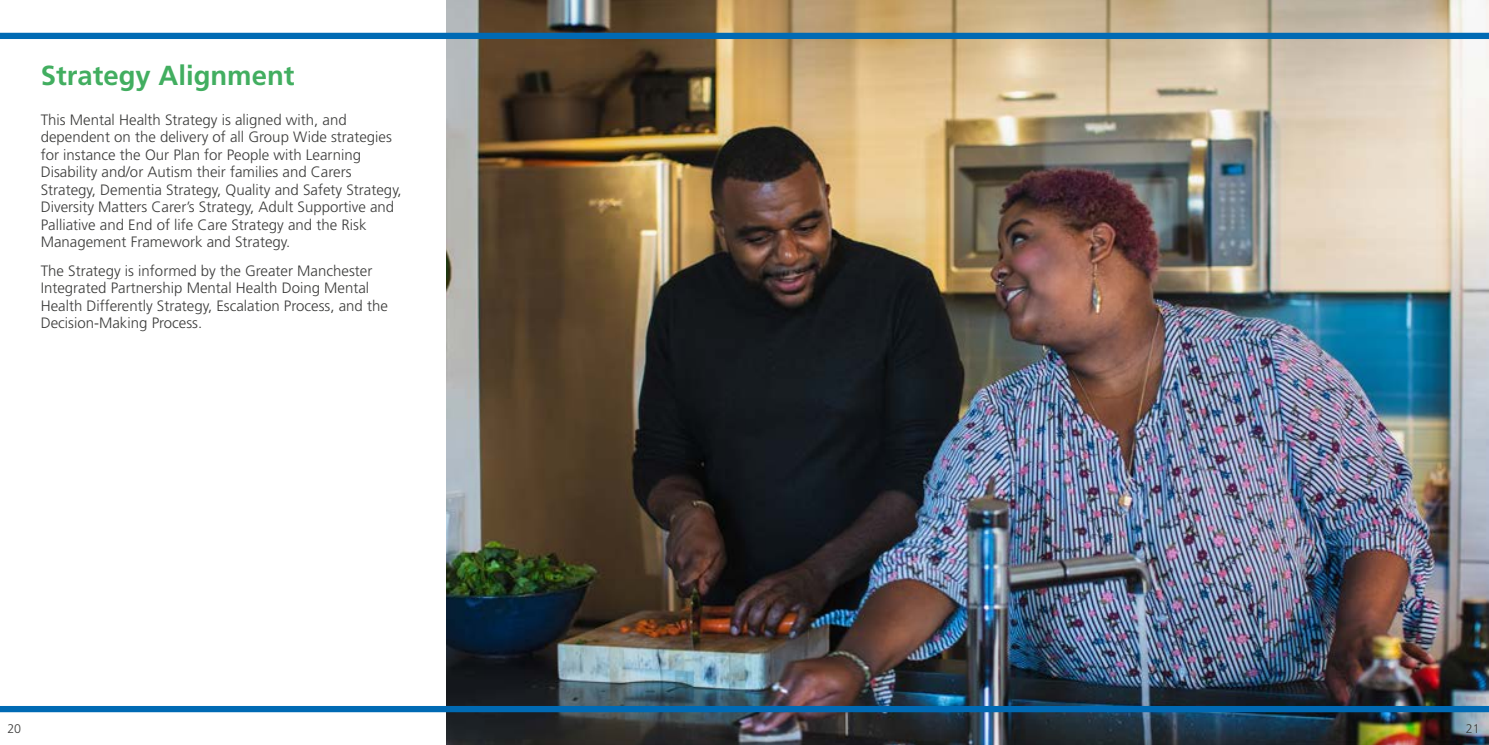
<style>
.page{position:relative;width:1489px;height:745px;background:#fff}
.page>*{position:absolute;margin:0;border:0;box-sizing:border-box;transform-origin:0 0}
.t1{font:700 27.5px "Frutiger LT Std";color:#42ae60}
.t2{font:300 15px/17.5px "Frutiger LT Std";color:#3c3c3b}
.t3{font:300 12.5px "Frutiger LT Std";color:#3c3c3b}
</style>
<div class="page">
<img style="left:446px;top:0;width:1042px;height:744px">
<div style="left:0;top:705px;width:1488px;height:6px;background:#006ab4"></div>
<div style="left:0;top:33px;width:1488px;height:6px;background:#006ab4"></div>
<h1 class="t1" style="left:41px;top:58px;width:255px">Strategy Alignment</h1>
<p class="t2" style="left:41px;top:111px;width:362px">This Mental Health Strategy is aligned with, and dependent on the delivery of all Group Wide strategies for instance the Our Plan for People with Learning Disability and/or Autism their families and Carers Strategy, Dementia Strategy, Quality and Safety Strategy, Diversity Matters Carer’s Strategy, Adult Supportive and Palliative and End of life Care Strategy and the Risk Management Framework and Strategy.</p>
<p class="t2" style="left:41px;top:262px;width:348px">The Strategy is informed by the Greater Manchester Integrated Partnership Mental Health Doing Mental Health Differently Strategy, Escalation Process, and the Decision-Making Process.</p>
<p class="t3" style="left:7px;top:721px;width:15px">20</p>
<p class="t3" style="left:1465px;top:721px;width:15px">21</p>
</div>
